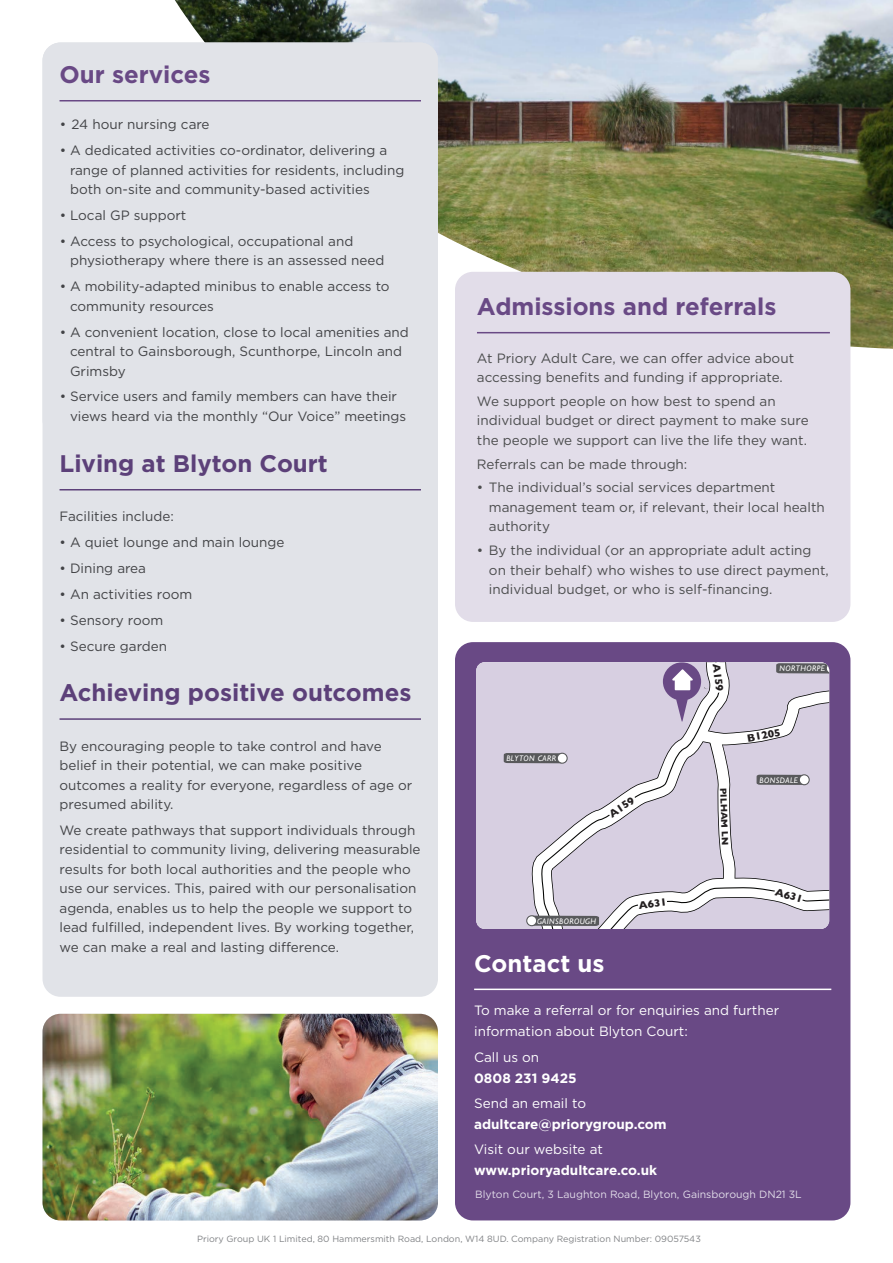
<style>
.page{position:relative;width:893px;height:1263px;background:#fff}
.page>*{position:absolute;margin:0;border:0;box-sizing:border-box;transform-origin:0 0}
.t1{font:700 24px "Gotham";color:#694985}
.t2{font:700 24px "Gotham";color:#fff}
.Body_1{font:13.5px/19.5px "Gotham";color:#4b4c4d}
.t3{font:13.5px/21px "Gotham";color:#fff}
.t4{font:700 13.5px "Gotham";color:#fff}
.t5{font:700 10.8px "Gill Sans";color:#231f20}
.t6{font:10.5px "Gotham";color:#e2dde9}
.t7{font:700 9.3px "Gill Sans";color:#231f20}
.t8{font:9px "Gotham";color:#808285}
.t9{font:italic 8.1px "Gill Sans";letter-spacing:.05em;color:#fff}
</style>
<div class="page">
<img style="left:175px;top:0;width:718px;height:349px">
<div style="left:455px;top:642px;width:395px;height:578px;background:#694985;border-radius:18px"></div>
<div style="left:43px;top:43px;width:395px;height:954px;background:#e1e3e8;border-radius:18px"></div>
<img style="left:43px;top:1014px;width:395px;height:206px">
<div style="left:455px;top:272px;width:395px;height:350px;background:#e2dde9;border-radius:18px"></div>
<hr style="left:474px;top:988px;width:357px;height:2px;background:#fff">
<hr style="left:60px;top:100px;width:361px;height:1px;background:#694985">
<hr style="left:477px;top:332px;width:353px;height:1px;background:#694985">
<hr style="left:60px;top:718px;width:361px;height:2px;background:#694985">
<hr style="left:60px;top:489px;width:361px;height:1px;background:#694985">
<svg style="left:476px;top:662px;width:353px;height:267px;background:#d4cddd"></svg>
<p class="t1" style="left:60px;top:59px;width:153px">Our services</p>
<p class="Body_1" style="left:60px;top:114px;width:152px">• 24 hour nursing care</p>
<p class="Body_1" style="left:70px;top:140px;width:336px;text-indent:-11px">• A dedicated activities co-ordinator, delivering a range of planned activities for residents, including both on-site and community-based activities</p>
<p class="Body_1" style="left:60px;top:205px;width:128px">• Local GP support</p>
<p class="Body_1" style="left:70px;top:231px;width:316px;text-indent:-11px">• Access to psychological, occupational and physiotherapy where there is an assessed need</p>
<p class="Body_1" style="left:70px;top:276px;width:321px;text-indent:-11px">• A mobility-adapted minibus to enable access to community resources</p>
<p class="Body_1" style="left:70px;top:322px;width:340px;text-indent:-11px">• A convenient location, close to local amenities and central to Gainsborough, Scunthorpe, Lincoln and<br>Grimsby</p>
<p class="Body_1" style="left:70px;top:387px;width:338px;text-indent:-11px">• Service users and family members can have their views heard via the monthly “Our Voice” meetings</p>
<h1 class="t1" style="left:60px;top:448px;width:270px">Living at Blyton Court</h1>
<p class="Body_1" style="left:60px;top:506px;width:116px">Facilities include:</p>
<p class="Body_1" style="left:60px;top:532px;width:227px">• A quiet lounge and main lounge</p>
<p class="Body_1" style="left:60px;top:558px;width:88px">• Dining area</p>
<p class="Body_1" style="left:60px;top:584px;width:134px">• An activities room</p>
<p class="Body_1" style="left:60px;top:610px;width:105px">• Sensory room</p>
<p class="Body_1" style="left:60px;top:636px;width:109px">• Secure garden</p>
<h1 class="t1" style="left:60px;top:677px;width:353px">Achieving positive outcomes</h1>
<p class="Body_1" style="left:60px;top:736px;width:354px">By encouraging people to take control and have belief in their potential, we can make positive outcomes a reality for everyone, regardless of age or presumed ability.</p>
<p class="Body_1" style="left:60px;top:820px;width:362px">We create pathways that support individuals through residential to community living, delivering measurable results for both local authorities and the people who use our services. This, paired with our personalisation agenda, enables us to help the people we support to lead fulfilled, independent lives. By working together, we can make a real and lasting difference.</p>
<p class="t1" style="left:477px;top:290px;width:301px">Admissions and referrals</p>
<p class="Body_1" style="left:477px;top:348px;width:319px">At Priory Adult Care, we can offer advice about accessing benefits and funding if appropriate.</p>
<p class="Body_1" style="left:477px;top:391px;width:333px">We support people on how best to spend an individual budget or direct payment to make sure the people we support can live the life they want.</p>
<p class="Body_1" style="left:477px;top:454px;width:212px">Referrals can be made through:</p>
<p class="Body_1" style="left:489px;top:478px;width:337px;text-indent:-12px">• The individual’s social services department management team or, if relevant, their local health authority</p>
<p class="Body_1" style="left:489px;top:540px;width:341px;text-indent:-12px">• By the individual (or an appropriate adult acting on their behalf) who wishes to use direct payment, individual budget, or who is self-financing.</p>
<p class="t9" style="left:506px;top:753px;width:51px">BLYTON CARR</p>
<p class="t5" style="left:605px;top:808px;width:30px;rotate:-34deg">A159</p>
<p class="t9" style="left:537px;top:916px;width:61px">GAINSBOROUGH</p>
<p class="t5" style="left:638px;top:897px;width:30px;rotate:-7deg">A631</p>
<p class="t2" style="left:474px;top:947px;width:132px">Contact us</p>
<p class="t5" style="left:725px;top:662px;width:30px;rotate:83deg">A159</p>
<p class="t7" style="left:731px;top:787px;width:59px;rotate:88deg">PILHAM LN</p>
<p class="t9" style="left:780px;top:663px;width:47px">NORTHORPE</p>
<p class="t5" style="left:746px;top:730px;width:35px;rotate:-10deg">B1205</p>
<p class="t9" style="left:760px;top:775px;width:40px">BONSDALE</p>
<p class="t5" style="left:777px;top:883px;width:30px;rotate:15deg">A631</p>
<p class="t3" style="left:474px;top:1000px;width:307px">To make a referral or for enquiries and further information about Blyton Court:</p>
<p class="t3" style="left:474px;top:1046px;width:67px">Call us on</p>
<p class="t4" style="left:474px;top:1069px;width:104px">0808 231 9425</p>
<p class="t3" style="left:474px;top:1092px;width:113px">Send an email to</p>
<p class="t4" style="left:474px;top:1115px;width:194px">adultcare@priorygroup.com</p>
<p class="t3" style="left:474px;top:1138px;width:130px">Visit our website at</p>
<p class="t4" style="left:474px;top:1161px;width:185px">www.prioryadultcare.co.uk</p>
<p class="t6" style="left:475px;top:1187px;width:328px">Blyton Court, 3 Laughton Road, Blyton, Gainsborough DN21 3L</p>
<p class="t8" style="left:197px;top:1233px;width:505px">Priory Group UK 1 Limited, 80 Hammersmith Road, London, W14 8UD. Company Registration Number: 09057543</p>
</div>
